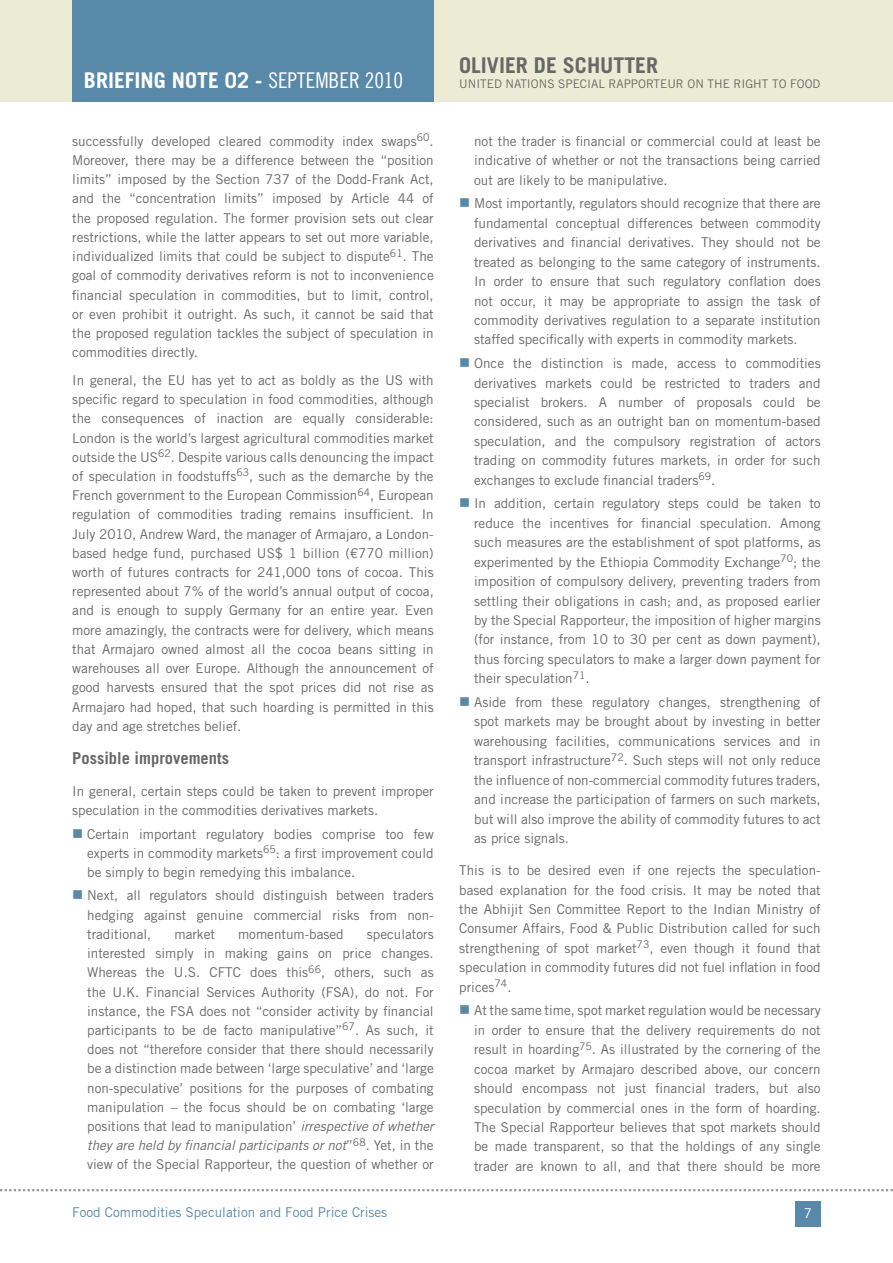
<style>
.page{position:relative;width:893px;height:1263px;background:#fff}
.page>*{position:absolute;margin:0;border:0;box-sizing:border-box;transform-origin:0 0}
.t1{font:700 21.75px "Trade Gothic LT Std";color:#fff}
.t2{font:700 21.75px "Trade Gothic LT Std";color:#686868}
.t3{font:700 16.5px "Trade Gothic LT Std";color:#686868}
.t4{font:13.5px/19.2px "Trade Gothic LT Std";color:#686868;text-align:justify}
.t5{font:13.5px "Trade Gothic LT Std";color:#5989a8}
.t6{font:13.5px "Trade Gothic LT Std";color:#fff}
.t7{font:11.85px "Trade Gothic LT Std";color:#686868}
.s1{font-family:"Trade Gothic LT Std Cn 18";font-weight:400}
.s2{color:#5989a8}
.s3{font-style:italic}
</style>
<div class="page">
<div style="left:0;top:0;width:893px;height:101px;background:#ececd6"></div>
<div style="left:72px;top:0;width:362px;height:101px;background:#5989a8"></div>
<svg style="left:0;top:1189px;width:893px;height:2px"></svg>
<div style="left:795px;top:1201px;width:26px;height:25px;background:#5989a8"></div>
<h1 class="t1" style="left:84px;top:67px;width:321px">BRIEFING NOTE 02 - <span class="s1">SEPTEMBER 2010</span></h1>
<p class="t4" style="left:72px;top:131px;width:363px">successfully developed cleared commodity index swaps<sup>60</sup>.<br>Moreover, there may be a difference between the “position limits” imposed by the Section 737 of the Dodd-Frank Act, and the “concentration limits” imposed by Article 44 of the proposed regulation. The former provision sets out clear restrictions, while the latter appears to set out more variable, individualized limits that could be subject to dispute<sup>61</sup>. The goal of commodity derivatives reform is not to inconvenience financial speculation in commodities, but to limit, control, or even prohibit it outright. As such, it cannot be said that the proposed regulation tackles the subject of speculation in commodities directly.</p>
<p class="t4" style="left:72px;top:370px;width:363px">In general, the EU has yet to act as boldly as the US with specific regard to speculation in food commodities, although the consequences of inaction are equally considerable:<br>London is the world’s largest agricultural commodities market outside the US<sup>62</sup>. Despite various calls denouncing the impact of speculation in foodstuffs<sup>63</sup>, such as the demarche by the French government to the European Commission<sup>64</sup>, European regulation of commodities trading remains insufficient. In July 2010, Andrew Ward, the manager of Armajaro, a London&shy;based hedge fund, purchased US$ 1 billion (€770 million) worth of futures contracts for 241,000 tons of cocoa. This represented about 7% of the world’s annual output of cocoa, and is enough to supply Germany for an entire year. Even more amazingly, the contracts were for delivery, which means that Armajaro owned almost all the cocoa beans sitting in warehouses all over Europe. Although the announcement of good harvests ensured that the spot prices did not rise as Armajaro had hoped, that such hoarding is permitted in this day and age stretches belief.</p>
<p class="t3" style="left:72px;top:748px;width:158px">Possible improvements</p>
<p class="t4" style="left:72px;top:781px;width:363px">In general, certain steps could be taken to prevent improper speculation in the commodities derivatives markets.</p>
<p class="t4" style="left:87px;top:824px;width:348px;text-indent:-15px"><span class="s2">■</span> Certain important regulatory bodies comprise too few experts in commodity markets<sup>65</sup>: a first improvement could be simply to begin remedying this imbalance.</p>
<p class="t4" style="left:87px;top:886px;width:348px;text-indent:-15px"><span class="s2">■</span> Next, all regulators should distinguish between traders hedging against genuine commercial risks from non&shy;traditional,</p>
<p class="t4" style="left:87px;top:924px;width:348px;text-indent:280px">speculators interested simply in making gains on price changes.<br>Whereas the U.S. CFTC does this<sup>66</sup>, others, such as the U.K. Financial Services Authority (FSA), do not. For instance, the FSA does not “consider activity by financial participants to be de facto manipulative”<sup>67</sup>. As such, it does not “therefore consider that there should necessarily be a distinction made between ‘large speculative’ and ‘large non-speculative’ positions for the purposes of combating manipulation – the focus should be on combating ‘large positions that lead to manipulation’ <span class="s3">irrespective of whether they are held by financial participants or not</span>”<sup>68</sup>. Yet, in the view of the Special Rapporteur, the question of whether or</p>
<p class="t4" style="left:174px;top:924px;width:42px">market</p>
<p class="t4" style="left:238px;top:924px;width:107px">momentum-based</p>
<h1 class="t2" style="left:459px;top:52px;width:200px">OLIVIER DE SCHUTTER</h1>
<p class="t7" style="left:459px;top:76px;width:363px">UNITED NATIONS SPECIAL RAPPORTEUR ON THE RIGHT TO FOOD</p>
<p class="t4" style="left:474px;top:131px;width:348px">not the trader is financial or commercial could at least be indicative of whether or not the transactions being carried out are likely to be manipulative.</p>
<p class="t4" style="left:474px;top:194px;width:348px;text-indent:-15px"><span class="s2">■</span> Most importantly, regulators should recognize that there are fundamental conceptual differences between commodity derivatives and financial derivatives. They should not be treated as belonging to the same category of instruments.<br>In order to ensure that such regulatory conflation does not occur, it may be appropriate to assign the task of commodity derivatives regulation to a separate institution staffed specifically with experts in commodity markets.</p>
<p class="t4" style="left:474px;top:353px;width:348px;text-indent:-15px"><span class="s2">■</span> Once the distinction is made, access to commodities derivatives markets could be restricted to traders and specialist brokers. A number of proposals could be considered, such as an outright ban on momentum-based speculation, and the compulsory registration of actors trading on commodity futures markets, in order for such exchanges to exclude financial traders<sup>69</sup>.</p>
<p class="t4" style="left:474px;top:494px;width:348px;text-indent:-15px"><span class="s2">■</span> In addition, certain regulatory steps could be taken to reduce the incentives for financial speculation. Among such measures are the establishment of spot platforms, as experimented by the Ethiopia Commodity Exchange<sup>70</sup>; the imposition of compulsory delivery, preventing traders from settling their obligations in cash; and, as proposed earlier by the Special Rapporteur, the imposition of higher margins (for instance, from 10 to 30 per cent as down payment), thus forcing speculators to make a larger down payment for their speculation<sup>71</sup>.</p>
<p class="t4" style="left:474px;top:692px;width:348px;text-indent:-15px"><span class="s2">■</span> Aside from these regulatory changes, strengthening of spot markets may be brought about by investing in better warehousing facilities, communications services and in transport infrastructure<sup>72</sup>. Such steps will not only reduce the influence of non-commercial commodity futures traders, and increase the participation of farmers on such markets, but will also improve the ability of commodity futures to act as price signals.</p>
<p class="t4" style="left:459px;top:860px;width:363px">This is to be desired even if one rejects the speculation&shy;based explanation for the food crisis. It may be noted that the Abhijit Sen Committee Report to the Indian Ministry of Consumer Affairs, Food &amp; Public Distribution called for such strengthening of spot market<sup>73</sup>, even though it found that speculation in commodity futures did not fuel inflation in food prices<sup>74</sup>.</p>
<p class="t4" style="left:474px;top:1001px;width:348px;text-indent:-15px"><span class="s2">■</span> At the same time, spot market regulation would be necessary in order to ensure that the delivery requirements do not result in hoarding<sup>75</sup>. As illustrated by the cornering of the cocoa market by Armajaro described above, our concern should encompass not just financial traders, but also speculation by commercial ones in the form of hoarding.<br>The Special Rapporteur believes that spot markets should be made transparent, so that the holdings of any single trader are known to all, and that there should be more</p>
<p class="t5" style="left:72px;top:1204px;width:316px">Food Commodities Speculation and Food Price Crises</p>
<p class="t6" style="left:804px;top:1205px;width:10px">7</p>
</div>
